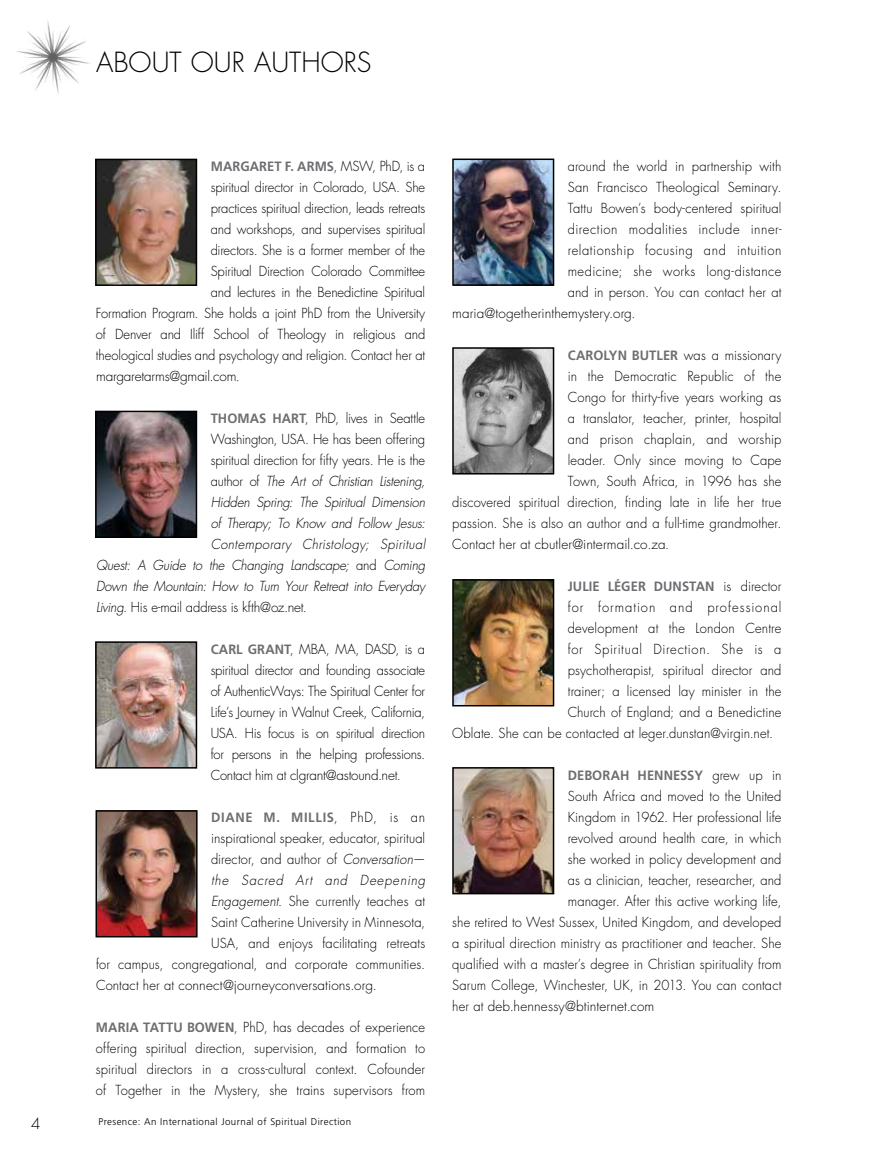
<style>
.page{position:relative;width:891px;height:1161px;background:#fff}
.page>*{position:absolute;margin:0;border:0;box-sizing:border-box;transform-origin:0 0}
.t1{font:300 27px "Futura Std";color:#000}
.t2{font:300 15px "Futura Std";color:#000}
.t3{font:300 13.5px/21px "Futura Std";letter-spacing:.005em;color:#000;text-align:justify;scale:.96 1}
.t4{font:italic 300 13.5px "Futura Std";letter-spacing:-.01em;color:#000;scale:.96 1}
.t5{font:300 13.5px "Futura Std";letter-spacing:-.015em;color:#000;scale:.96 1}
.t6{font:700 13.5px "Frutiger LT Std";letter-spacing:.005em;color:#6d6e71;scale:.96 1}
.t7{font:300 13.5px "Futura Std";letter-spacing:.04em;color:#000;scale:.96 1}
.t8{font:italic 300 13.5px "Futura Std";letter-spacing:.03em;color:#000;scale:.96 1}
.t9{font:300 13.5px "Futura Std";letter-spacing:.005em;color:#000}
.t10{font:300 13.5px "Futura Std";letter-spacing:.03em;color:#000;scale:.96 1}
.t11{font:300 13.5px "Futura Std";letter-spacing:.05em;color:#000;scale:.96 1}
.t12{font:300 13.5px "Futura Std";letter-spacing:.08em;color:#000;scale:.96 1}
.t13{font:italic 300 13.5px "Futura Std";letter-spacing:.065em;color:#000;scale:.96 1}
.t14{font:300 13.5px "Futura Std";letter-spacing:-.015em;color:#000}
.t15{font:700 13.5px "Frutiger LT Std";letter-spacing:.055em;color:#6d6e71;scale:.96 1}
.t16{font:300 9.75px "Frutiger LT Std";letter-spacing:.04em;color:#000}
.s1{font-family:"Futura Std";font-weight:300;color:#000}
.s2{font-family:"Frutiger LT Std";font-weight:700;color:#6d6e71}
.s3{font-style:normal}
.s4{font-style:italic}
</style>
<div class="page">
<img style="left:16px;top:19px;width:74px;height:75px">
<img style="left:98px;top:162px;width:96px;height:121px">
<div style="left:95px;top:159px;width:102px;height:127px;border:2px solid #000"></div>
<img style="left:99px;top:813px;width:96px;height:121px">
<div style="left:96px;top:810px;width:102px;height:127px;border:2px solid #000"></div>
<img style="left:455px;top:162px;width:96px;height:121px">
<div style="left:452px;top:159px;width:102px;height:127px;border:2px solid #000"></div>
<img style="left:455px;top:350px;width:96px;height:122px">
<div style="left:452px;top:347px;width:102px;height:128px;border:2px solid #000"></div>
<img style="left:455px;top:582px;width:96px;height:121px">
<div style="left:452px;top:579px;width:102px;height:127px;border:2px solid #000"></div>
<img style="left:455px;top:770px;width:96px;height:121px">
<div style="left:452px;top:767px;width:102px;height:127px;border:2px solid #000"></div>
<img style="left:98px;top:414px;width:96px;height:121px">
<div style="left:95px;top:411px;width:102px;height:127px;border:2px solid #000"></div>
<img style="left:98px;top:644px;width:96px;height:122px">
<div style="left:95px;top:641px;width:102px;height:128px;border:2px solid #000"></div>
<h1 class="t1" style="left:96px;top:46px;width:277px">ABOUT OUR AUTHORS</h1>
<p class="t6" style="left:211px;top:158px;width:225px">MARGARET F. ARMS<span class="s1">, MSW, PhD, is a</span></p>
<p class="t5" style="left:211px;top:179px;width:225px">spiritual director in Colorado, USA. She</p>
<p class="t3" style="left:211px;top:198px;width:225px">practices spiritual direction, leads retreats</p>
<p class="t3" style="left:211px;top:219px;width:225px">and workshops, and supervises spiritual</p>
<p class="t3" style="left:211px;top:240px;width:225px">directors. She is a former member of the</p>
<p class="t5" style="left:211px;top:263px;width:225px">Spiritual Direction Colorado Committee</p>
<p class="t3" style="left:211px;top:282px;width:225px">and lectures in the Benedictine Spiritual</p>
<p class="t5" style="left:96px;top:305px;width:345px">Formation Program. She holds a joint PhD from the University</p>
<p class="t3" style="left:96px;top:324px;width:344px">of Denver and Iliff School of Theology in religious and</p>
<p class="t3" style="left:96px;top:345px;width:344px">theological studies and psychology and religion. Contact her at</p>
<p class="t14" style="left:96px;top:368px;width:145px">margaretarms@gmail.com.</p>
<p class="t3" style="left:211px;top:408px;width:225px"><span class="s2">THOMAS HART</span>, PhD, lives in Seattle</p>
<p class="t3" style="left:211px;top:429px;width:225px">Washington, USA. He has been offering</p>
<p class="t5" style="left:211px;top:452px;width:225px">spiritual direction for fifty years. He is the</p>
<p class="t4" style="left:211px;top:473px;width:225px"><span class="s3">author of</span> The Art of Christian Listening,</p>
<p class="t4" style="left:211px;top:494px;width:225px">Hidden Spring: The Spiritual Dimension</p>
<p class="t4" style="left:211px;top:515px;width:225px">of Therapy; To Know and Follow Jesus:</p>
<p class="t8" style="left:211px;top:536px;width:225px">Contemporary Christology; Spiritual</p>
<p class="t4" style="left:96px;top:557px;width:344px">Quest: A Guide to the Changing Landscape; <span class="s3">and</span> Coming</p>
<p class="t4" style="left:96px;top:578px;width:344px">Down the Mountain: How to Turn Your Retreat into Everyday</p>
<p class="t3" style="left:96px;top:597px;width:221px"><span class="s4">Living.</span> His e-mail address is kfth@oz.net.</p>
<p class="t3" style="left:211px;top:639px;width:225px"><span class="s2">CARL GRANT</span>, MBA, MA, DASD, is a spiritual director and founding associate of AuthenticWays: The Spiritual Center for Life’s Journey in Walnut Creek, California, USA. His focus is on spiritual direction for persons in the helping professions.<br>Contact him at clgrant@astound.net.</p>
<p class="t15" style="left:211px;top:809px;width:225px">DIANE M. MILLIS<span class="s1">, PhD, is an</span></p>
<p class="t3" style="left:211px;top:828px;width:225px">inspirational speaker, educator, spiritual</p>
<p class="t3" style="left:211px;top:849px;width:225px">director, and author of <span class="s4">Conversation—</span></p>
<p class="t13" style="left:211px;top:872px;width:225px">the Sacred Art and Deepening</p>
<p class="t3" style="left:211px;top:891px;width:225px"><span class="s4">Engagement</span>. She currently teaches at</p>
<p class="t3" style="left:211px;top:912px;width:225px">Saint Catherine University in Minnesota,</p>
<p class="t3" style="left:211px;top:933px;width:225px">USA, and enjoys facilitating retreats</p>
<p class="t3" style="left:96px;top:954px;width:344px">for campus, congregational, and corporate communities.</p>
<p class="t3" style="left:96px;top:975px;width:294px">Contact her at connect@journeyconversations.org.</p>
<p class="t3" style="left:96px;top:1017px;width:344px"><span class="s2">MARIA TATTU BOWEN</span>, PhD, has decades of experience offering spiritual direction, supervision, and formation to spiritual directors in a cross-cultural context. Cofounder of Together in the Mystery, she trains supervisors from</p>
<p class="t2" style="left:31px;top:1114px;width:11px">4</p>
<p class="t16" style="left:99px;top:1116px;width:254px">Presence: An International Journal of Spiritual Direction</p>
<p class="t3" style="left:568px;top:156px;width:224px">around the world in partnership with</p>
<p class="t3" style="left:568px;top:177px;width:224px">San Francisco Theological Seminary.</p>
<p class="t3" style="left:568px;top:198px;width:224px">Tattu Bowen’s body-centered spiritual</p>
<p class="t7" style="left:568px;top:221px;width:224px">direction modalities include inner-</p>
<p class="t7" style="left:568px;top:242px;width:224px">relationship focusing and intuition</p>
<p class="t10" style="left:568px;top:263px;width:224px">medicine; she works long-distance</p>
<p class="t3" style="left:568px;top:282px;width:224px">and in person. You can contact her at</p>
<p class="t9" style="left:452px;top:305px;width:185px">maria@togetherinthemystery.org.</p>
<p class="t3" style="left:568px;top:345px;width:224px"><span class="s2">CAROLYN BUTLER</span> was a missionary</p>
<p class="t3" style="left:568px;top:366px;width:224px">in the Democratic Republic of the</p>
<p class="t3" style="left:568px;top:387px;width:224px">Congo for thirty-five years working as</p>
<p class="t3" style="left:568px;top:408px;width:224px">a translator, teacher, printer, hospital</p>
<p class="t3" style="left:568px;top:429px;width:224px">and prison chaplain, and worship</p>
<p class="t3" style="left:568px;top:450px;width:224px">leader. Only since moving to Cape</p>
<p class="t3" style="left:568px;top:471px;width:224px">Town, South Africa, in 1996 has she</p>
<p class="t3" style="left:452px;top:492px;width:344px">discovered spiritual direction, finding late in life her true</p>
<p class="t3" style="left:452px;top:513px;width:344px">passion. She is also an author and a full-time grandmother.</p>
<p class="t3" style="left:452px;top:534px;width:227px">Contact her at cbutler@intermail.co.za.</p>
<p class="t6" style="left:568px;top:578px;width:224px">JULIE LÉGER DUNSTAN <span class="s1">is director</span></p>
<p class="t12" style="left:568px;top:599px;width:224px">for formation and professional</p>
<p class="t3" style="left:568px;top:618px;width:224px">development at the London Centre</p>
<p class="t11" style="left:568px;top:641px;width:224px">for Spiritual Direction. She is a</p>
<p class="t3" style="left:568px;top:660px;width:224px">psychotherapist, spiritual director and</p>
<p class="t3" style="left:568px;top:681px;width:224px">trainer; a licensed lay minister in the</p>
<p class="t3" style="left:568px;top:702px;width:224px">Church of England; and a Benedictine</p>
<p class="t3" style="left:452px;top:723px;width:336px">Oblate. She can be contacted at leger.dunstan@virgin.net.</p>
<p class="t6" style="left:568px;top:767px;width:224px">DEBORAH HENNESSY <span class="s1">grew up in</span></p>
<p class="t3" style="left:568px;top:786px;width:224px">South Africa and moved to the United</p>
<p class="t3" style="left:568px;top:807px;width:224px">Kingdom in 1962. Her professional life</p>
<p class="t3" style="left:568px;top:828px;width:224px">revolved around health care, in which</p>
<p class="t3" style="left:568px;top:849px;width:224px">she worked in policy development and</p>
<p class="t3" style="left:568px;top:870px;width:224px">as a clinician, teacher, researcher, and</p>
<p class="t3" style="left:568px;top:891px;width:224px">manager. After this active working life,</p>
<p class="t3" style="left:452px;top:912px;width:344px">she retired to West Sussex, United Kingdom, and developed</p>
<p class="t3" style="left:452px;top:933px;width:344px">a spiritual direction ministry as practitioner and teacher. She</p>
<p class="t3" style="left:452px;top:954px;width:344px">qualified with a master’s degree in Christian spirituality from</p>
<p class="t3" style="left:452px;top:975px;width:344px">Sarum College, Winchester, UK, in 2013. You can contact</p>
<p class="t3" style="left:452px;top:996px;width:212px">her at deb.hennessy@btinternet.com</p>
</div>
